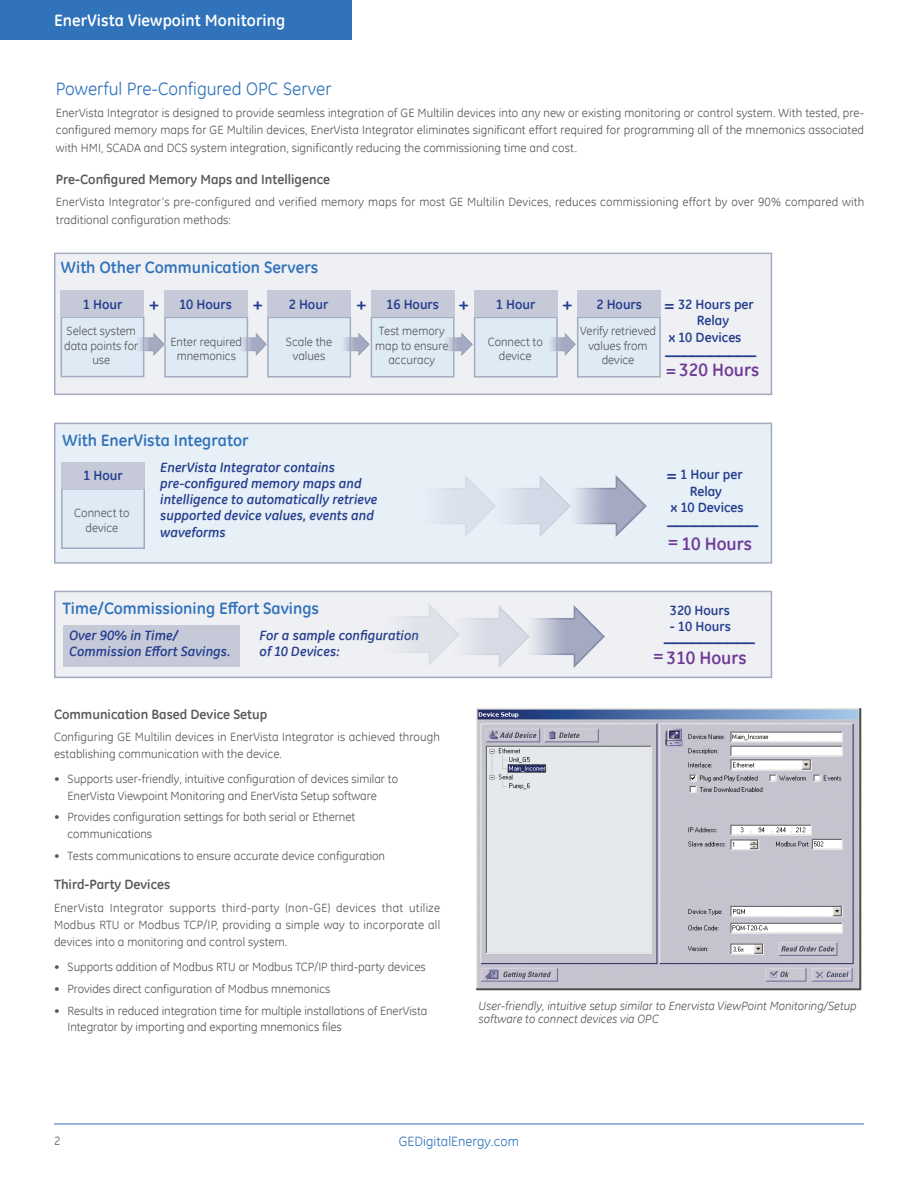
<style>
.page{position:relative;width:918px;height:1188px;background:#fff}
.page>*{position:absolute;margin:0;border:0;box-sizing:border-box;transform-origin:0 0}
.t1{font:700 18px "GE Inspira";color:#253f8e}
.Heading_3{font:18px "GE Inspira";color:#3073ba}
.t2{font:700 18px "GE Inspira";color:#703a97}
.t3{font:700 16.5px "GE Inspira";color:#3073ba}
.t4{font:700 16.5px "GE Inspira";letter-spacing:.005em;color:#fff}
.t5{font:italic 700 13.5px/16.2px "GE Inspira";color:#253f8e}
.t6{font:700 13.5px "GE Inspira";color:#253f8e}
.Sub-Section_heading{font:700 13.5px "GE Inspira";color:#57585a}
.t7{font:13.5px "GE Inspira";letter-spacing:.005em;color:#3073ba}
.Copy{font:12px/14.4px "GE Inspira";color:#57585a;text-align:center}
.Annotaions{font:italic 12px/13.5px "GE Inspira";color:#57585a}
</style>
<div class="page">
<div style="left:0;top:0;width:352px;height:40px;background:#3073ba"></div>
<hr style="left:54px;top:1124px;width:810px;height:1px;background:#3073ba">
<img style="left:477px;top:708px;width:385px;height:283px">
<div style="left:54px;top:253px;width:718px;height:142px;background:#eff0f4;border:2px solid #a4aac2"></div>
<div style="left:61px;top:316px;width:83px;height:61px;background:#deeaf4;border:2px solid #a4aac2"></div>
<div style="left:61px;top:290px;width:83px;height:27px;background:#c6c9d8"></div>
<div style="left:164px;top:317px;width:84px;height:61px;background:#deeaf4;border:2px solid #a4aac2"></div>
<div style="left:164px;top:290px;width:84px;height:27px;background:#c6c9d8"></div>
<div style="left:577px;top:317px;width:84px;height:61px;background:#deeaf4;border:2px solid #a4aac2"></div>
<div style="left:577px;top:290px;width:84px;height:27px;background:#c6c9d8"></div>
<div style="left:267px;top:317px;width:84px;height:61px;background:#deeaf4;border:2px solid #a4aac2"></div>
<div style="left:267px;top:290px;width:84px;height:27px;background:#c6c9d8"></div>
<div style="left:371px;top:317px;width:84px;height:61px;background:#deeaf4;border:2px solid #a4aac2"></div>
<div style="left:371px;top:290px;width:84px;height:27px;background:#c6c9d8"></div>
<div style="left:474px;top:317px;width:84px;height:61px;background:#deeaf4;border:2px solid #a4aac2"></div>
<div style="left:474px;top:290px;width:84px;height:27px;background:#c6c9d8"></div>
<img style="left:139px;top:333px;width:26px;height:23px">
<img style="left:241px;top:333px;width:27px;height:23px">
<img style="left:344px;top:333px;width:27px;height:23px">
<img style="left:447px;top:333px;width:26px;height:23px">
<img style="left:550px;top:333px;width:26px;height:23px">
<div style="left:54px;top:423px;width:718px;height:141px;background:#e7eff7;border:2px solid #a4aac2"></div>
<div style="left:61px;top:488px;width:84px;height:61px;background:#deeaf4;border:2px solid #a4aac2"></div>
<div style="left:61px;top:462px;width:84px;height:27px;background:#c6c9d8"></div>
<img style="left:574px;top:475px;width:73px;height:62px">
<img style="left:508px;top:476px;width:63px;height:60px">
<img style="left:439px;top:476px;width:57px;height:61px">
<div style="left:54px;top:591px;width:718px;height:87px;background:#eff0f4;border:2px solid #a4aac2"></div>
<img style="left:532px;top:605px;width:73px;height:63px">
<img style="left:466px;top:605px;width:64px;height:63px">
<div style="left:63px;top:625px;width:176px;height:42px;background:#c6c9d8"></div>
<h2 class="t4" style="left:54px;top:10px;width:233px">EnerVista Viewpoint Monitoring</h2>
<p class="Heading_3" style="left:56px;top:77px;width:277px">Powerful Pre-Configured OPC Server</p>
<p class="Copy" style="left:56px;top:104px;width:810px;line-height:17.2px;text-align:justify">EnerVista Integrator is designed to provide seamless integration of GE Multilin devices into any new or existing monitoring or control system. With tested, pre&shy;configured memory maps for GE Multilin devices, EnerVista Integrator eliminates significant effort required for programming all of the mnemonics associated with HMI, SCADA and DCS system integration, significantly reducing the commissioning time and cost.</p>
<p class="Sub-Section_heading" style="left:56px;top:170px;width:276px">Pre-Configured Memory Maps and Intelligence</p>
<p class="Copy" style="left:56px;top:193px;width:810px;line-height:17.2px;text-align:left">EnerVista Integrator’s pre-configured and verified memory maps for most GE Multilin Devices, reduces commissioning effort by over 90% compared with traditional configuration methods:</p>
<p class="t3" style="left:61px;top:257px;width:259px">With Other Communication Servers</p>
<p class="t6" style="left:83px;top:296px;width:41px">1 Hour</p>
<p class="t1" style="left:149px;top:292px;width:12px">+</p>
<p class="t6" style="left:179px;top:296px;width:54px">10 Hours</p>
<p class="t1" style="left:253px;top:292px;width:12px">+</p>
<p class="t6" style="left:289px;top:296px;width:41px">2 Hour</p>
<p class="t1" style="left:356px;top:292px;width:12px">+</p>
<p class="t6" style="left:386px;top:296px;width:54px">16 Hours</p>
<p class="t1" style="left:458px;top:292px;width:12px">+</p>
<p class="t6" style="left:496px;top:296px;width:41px">1 Hour</p>
<p class="t1" style="left:562px;top:292px;width:12px">+</p>
<p class="t6" style="left:596px;top:296px;width:47px">2 Hours</p>
<p class="Copy" style="left:64px;top:323px;width:76px">Select system data points for use</p>
<p class="Copy" style="left:171px;top:334px;width:73px">Enter required mnemonics</p>
<p class="Copy" style="left:286px;top:334px;width:48px">Scale the values</p>
<p class="Copy" style="left:375px;top:323px;width:75px">Test memory map to ensure accuracy</p>
<p class="Copy" style="left:488px;top:334px;width:57px">Connect to device</p>
<p class="Copy" style="left:580px;top:323px;width:77px">Verify retrieved values from device</p>
<p class="t6" style="left:678px;top:296px;width:77px">32 Hours per</p>
<p class="t6" style="left:697px;top:312px;width:34px">Relay</p>
<p class="t6" style="left:669px;top:328px;width:74px">x 10 Devices</p>
<p class="t1" style="left:664px;top:293px;width:12px">=</p>
<p class="t1" style="left:666px;top:336px;width:91px">__________</p>
<p class="t2" style="left:666px;top:359px;width:95px">= 320 Hours</p>
<p class="t3" style="left:62px;top:429px;width:188px">With EnerVista Integrator</p>
<p class="t6" style="left:83px;top:467px;width:41px">1 Hour</p>
<p class="t5" style="left:160px;top:459px;width:219px">EnerVista Integrator contains pre-configured memory maps and intelligence to automatically retrieve supported device values, events and waveforms</p>
<p class="Copy" style="left:74px;top:506px;width:57px">Connect to device</p>
<p class="t6" style="left:680px;top:466px;width:64px">1 Hour per</p>
<p class="t6" style="left:690px;top:482px;width:34px">Relay</p>
<p class="t6" style="left:671px;top:498px;width:74px">x 10 Devices</p>
<p class="t1" style="left:666px;top:463px;width:12px">=</p>
<p class="t1" style="left:668px;top:506px;width:91px">__________</p>
<p class="t2" style="left:668px;top:529px;width:12px">=</p>
<p class="t2" style="left:682px;top:532px;width:72px">10 Hours</p>
<p class="t3" style="left:62px;top:597px;width:258px">Time/Commissioning Effort Savings</p>
<p class="t5" style="left:69px;top:627px;width:110px">Over 90% in Time/</p>
<p class="t5" style="left:69px;top:643px;width:163px">Commission Effort Savings.</p>
<p class="t5" style="left:260px;top:627px;width:161px">For a sample configuration</p>
<p class="t5" style="left:260px;top:643px;width:81px">of 10 Devices:</p>
<p class="Sub-Section_heading" style="left:54px;top:705px;width:215px">Communication Based Device Setup</p>
<p class="Copy" style="left:54px;top:728px;width:388px;line-height:17.2px;text-align:left">Configuring GE Multilin devices in EnerVista Integrator is achieved through establishing communication with the device.</p>
<p class="Copy" style="left:68px;top:770px;width:332px;line-height:16.5px;text-align:left;text-indent:-14px">• Supports user-friendly, intuitive configuration of devices similar to<br>EnerVista Viewpoint Monitoring and EnerVista Setup software</p>
<p class="Copy" style="left:68px;top:809px;width:289px;line-height:16.5px;text-align:left;text-indent:-14px">• Provides configuration settings for both serial or Ethernet communications</p>
<p class="Copy" style="left:54px;top:848px;width:333px">• Tests communications to ensure accurate device configuration</p>
<p class="Sub-Section_heading" style="left:54px;top:876px;width:118px">Third-Party Devices</p>
<p class="Copy" style="left:54px;top:899px;width:388px;line-height:17.2px;text-align:justify">EnerVista Integrator supports third-party (non-GE) devices that utilize Modbus RTU or Modbus TCP/IP, providing a simple way to incorporate all devices into a monitoring and control system.</p>
<p class="Copy" style="left:54px;top:959px;width:373px">• Supports addition of Modbus RTU or Modbus TCP/IP third-party devices</p>
<p class="Copy" style="left:54px;top:981px;width:278px">• Provides direct configuration of Modbus mnemonics</p>
<p class="Copy" style="left:68px;top:1002px;width:361px;line-height:16.5px;text-align:left;text-indent:-14px">• Results in reduced integration time for multiple installations of EnerVista<br>Integrator by importing and exporting mnemonics files</p>
<p class="t6" style="left:670px;top:602px;width:62px">320 Hours</p>
<p class="t6" style="left:670px;top:618px;width:62px">- 10 Hours</p>
<p class="t1" style="left:664px;top:623px;width:91px">__________</p>
<p class="t2" style="left:653px;top:643px;width:12px">=</p>
<p class="t2" style="left:667px;top:646px;width:82px">310 Hours</p>
<p class="Annotaions" style="left:479px;top:999px;width:380px">User-friendly, intuitive setup similar to Enervista ViewPoint Monitoring/Setup software to connect devices via OPC</p>
<p class="Copy" style="left:54px;top:1133px;width:8px">2</p>
<p class="t7" style="left:399px;top:1132px;width:122px">GEDigitalEnergy.com</p>
</div>
